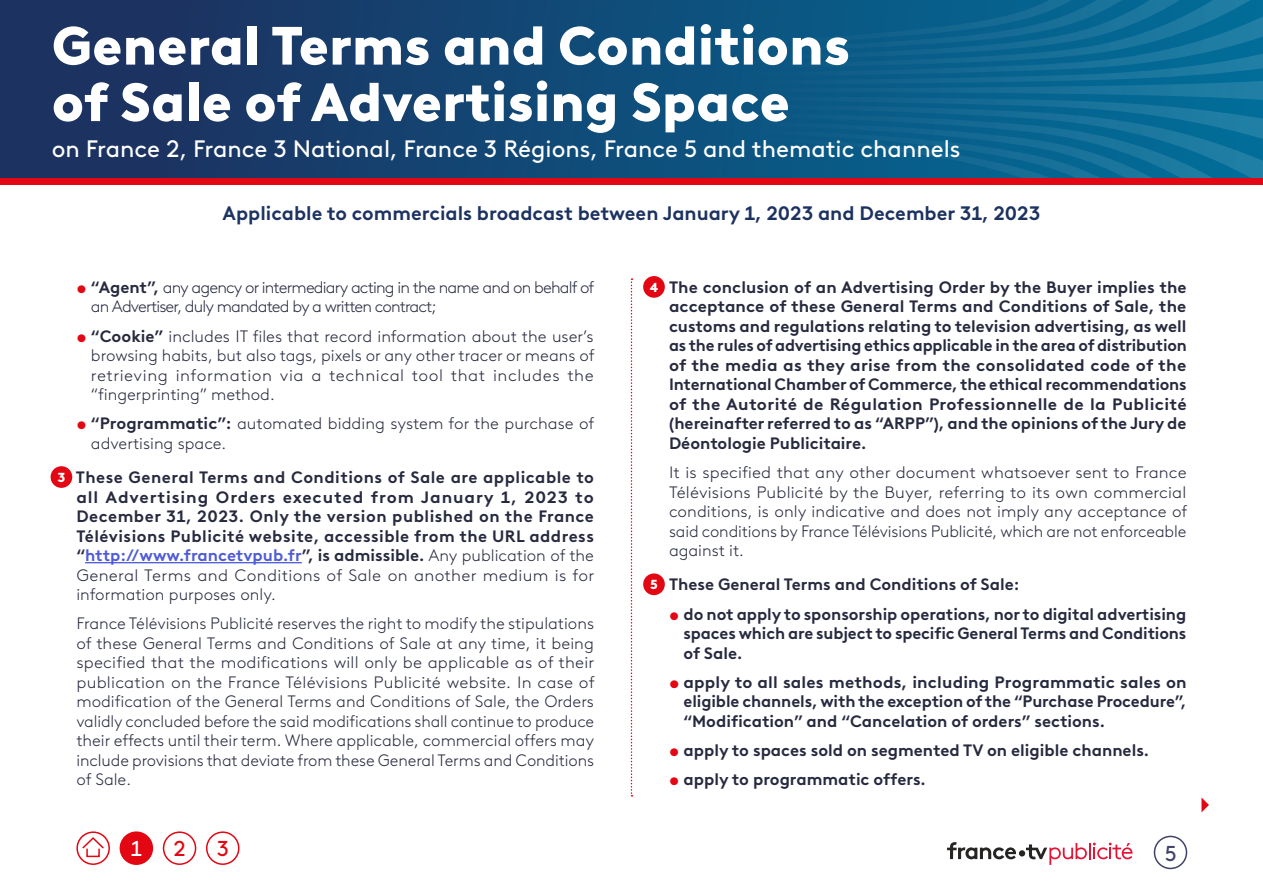
<style>
.page{position:relative;width:1263px;height:893px;background:#fff}
.page>*{position:absolute;margin:0;border:0;box-sizing:border-box;transform-origin:0 0}
.t1{font:900 53.85px/56.4px "France TV Brown";color:#fff}
.t2{font:23.85px "France TV Brown";color:#fff}
.t3{font:21.6px "France TV Brown";color:#e30613}
.t4{font:21.6px "France TV Brown";color:#fff}
.t5{font:21.6px "France TV Brown";color:#404367}
.t6{font:700 19.5px "France TV Brown";color:#1c3261}
.t7{font:700 16.5px/19.5px "France TV Brown";color:#272a3f;text-align:justify}
.t8{font:300 16.5px/19.5px "France TV Brown";letter-spacing:-.005em;color:#272a3f;text-align:justify}
.t9{font:300 16.5px/19.5px "France TV Brown";letter-spacing:-.05em;color:#272a3f}
.t10{font:900 13.05px "France TV Brown";color:#fff}
.s1{color:#e30613}
.s2{font-weight:700}
.s3{color:#4f5cd6}
.s4{font-weight:300}
.s5{font-weight:300;color:#e30613}
</style>
<div class="page">
<svg style="left:1201px;top:797px;width:8px;height:15px"></svg>
<div style="left:120px;top:832px;width:32px;height:32px;background:#e30613;border-radius:50%"></div>
<div style="left:120px;top:831px;width:33px;height:34px;border:2px solid #e30613;border-radius:50%"></div>
<div style="left:163px;top:831px;width:33px;height:34px;border:2px solid #e30613;border-radius:50%"></div>
<div style="left:206px;top:831px;width:33px;height:34px;border:2px solid #e30613;border-radius:50%"></div>
<div style="left:76px;top:831px;width:34px;height:34px;border:2px solid #e30613;border-radius:50%"></div>
<div style="left:86px;top:848px;width:14px;height:9px;border:2px solid #e30613"></div>
<svg style="left:81px;top:836px;width:24px;height:14px"></svg>
<svg style="left:947px;top:842px;width:185px;height:23px"></svg>
<div style="left:1154px;top:836px;width:33px;height:33px;border:2px solid #404367;border-radius:50%"></div>
<div style="left:0;top:178px;width:1263px;height:7px;background:#e30613"></div>
<div style="left:0;top:0;width:1263px;height:178px;background:linear-gradient(to bottom,#193a68,#183b69)"></div>
<svg style="left:532px;top:0;width:731px;height:178px;background:#0e5f8a"></svg>
<svg style="left:631px;top:278px;width:1px;height:518px"></svg>
<hr style="left:85px;top:562px;width:217px;height:1px;background:#4f5cd6">
<div style="left:51px;top:466px;width:21px;height:22px;background:#e30613;border-radius:50%"></div>
<div style="left:643px;top:276px;width:22px;height:22px;background:#e30613;border-radius:50%"></div>
<div style="left:643px;top:573px;width:22px;height:22px;background:#e30613;border-radius:50%"></div>
<h1 class="t1" style="left:52px;top:13px;width:800px">General Terms and Conditions of Sale of Advertising Space</h1>
<h2 class="t2" style="left:52px;top:131px;width:910px">on France 2, France 3 National, France 3 Régions, France 5 and thematic channels</h2>
<p class="t6" style="left:223px;top:199px;width:819px">Applicable to commercials broadcast between January 1, 2023 and December 31, 2023</p>
<p class="t10" style="left:57px;top:467px;width:9px">3</p>
<p class="t9" style="left:91px;top:276px;width:505px;text-indent:-15px"><span class="s1">•</span> <span class="s2">“Agent”,</span> any agency or intermediary acting in the name and on behalf of an Advertiser, duly mandated by a written contract;</p>
<p class="t8" style="left:91px;top:325px;width:505px;text-indent:-15px"><span class="s1">•</span> <span class="s2">“Cookie”</span> includes IT files that record information about the user’s browsing habits, but also tags, pixels or any other tracer or means of retrieving information via a technical tool that includes the “fingerprinting” method.</p>
<p class="t8" style="left:91px;top:413px;width:505px;text-indent:-15px"><span class="s1">•</span> <span class="s2">“Programmatic”:</span> automated bidding system for the purchase of advertising space.</p>
<p class="t7" style="left:76px;top:466px;width:520px">These General Terms and Conditions of Sale are applicable to all Advertising Orders executed from January 1, 2023 to December 31, 2023. Only the version published on the France Télévisions Publicité website, accessible from the URL address “<span class="s3">http://www.francetvpub.fr</span>”, is admissible. <span class="s4">Any publication of the General Terms and Conditions of Sale on another medium is for information purposes only.</span></p>
<p class="t8" style="left:76px;top:613px;width:520px">France Télévisions Publicité reserves the right to modify the stipulations of these General Terms and Conditions of Sale at any time, it being specified that the modifications will only be applicable as of their publication on the France Télévisions Publicité website. In case of modification of the General Terms and Conditions of Sale, the Orders validly concluded before the said modifications shall continue to produce their effects until their term. Where applicable, commercial offers may include provisions that deviate from these General Terms and Conditions of Sale.</p>
<p class="t10" style="left:650px;top:277px;width:10px">4</p>
<p class="t10" style="left:650px;top:574px;width:9px">5</p>
<p class="t7" style="left:669px;top:276px;width:519px">The conclusion of an Advertising Order by the Buyer implies the acceptance of these General Terms and Conditions of Sale, the customs and regulations relating to television advertising, as well as the rules of advertising ethics applicable in the area of distribution of the media as they arise from the consolidated code of the International Chamber of Commerce, the ethical recommendations of the Autorité de Régulation Professionnelle de la Publicité (hereinafter referred to as “ARPP”), and the opinions of the Jury de Déontologie Publicitaire.</p>
<p class="t8" style="left:669px;top:462px;width:520px">It is specified that any other document whatsoever sent to France Télévisions Publicité by the Buyer, referring to its own commercial conditions, is only indicative and does not imply any acceptance of said conditions by France Télévisions Publicité, which are not enforceable against it.</p>
<p class="t7" style="left:669px;top:573px;width:352px">These General Terms and Conditions of Sale:</p>
<p class="t7" style="left:683px;top:603px;width:504px;text-indent:-15px"><span class="s5">•</span> do not apply to sponsorship operations, nor to digital advertising spaces which are subject to specific General Terms and Conditions of Sale.</p>
<p class="t7" style="left:683px;top:671px;width:505px;text-indent:-15px"><span class="s5">•</span> apply to all sales methods, including Programmatic sales on eligible channels, with the exception of the “Purchase Procedure”, “Modification” and “Cancelation of orders” sections.</p>
<p class="t7" style="left:669px;top:739px;width:482px"><span class="s5">•</span> apply to spaces sold on segmented TV on eligible channels.</p>
<p class="t7" style="left:669px;top:768px;width:258px"><span class="s5">•</span> apply to programmatic offers.</p>
<h3 class="t4" style="left:131px;top:833px;width:13px">1</h3>
<h3 class="t3" style="left:174px;top:833px;width:14px">2</h3>
<h3 class="t3" style="left:217px;top:833px;width:14px">3</h3>
<h3 class="t5" style="left:1165px;top:837px;width:13px">5</h3>
</div>
